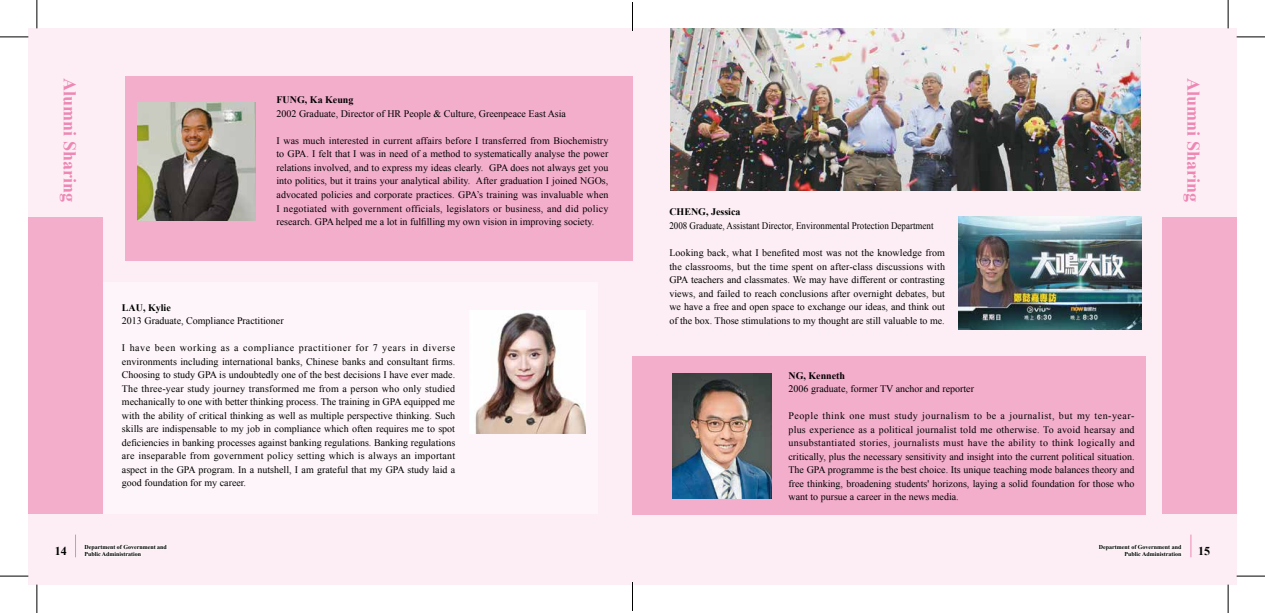
<style>
.page{position:relative;width:1265px;height:613px;background:#fff}
.page>*{position:absolute;margin:0;border:0;box-sizing:border-box;transform-origin:0 0}
.t1{font:700 18px "Times New Roman";color:#ee87b4}
.t2{font:700 12px "Times New Roman";color:#000}
.t3{font:10px/13.5px "Times New Roman";color:#000;text-align:justify}
.t4{font:10px "Times New Roman";color:#000;scale:.9 1}
.t5{font:700 10px "Times New Roman";color:#000}
.t6{font:700 6px/6.9px "Times New Roman";color:#000}
</style>
<div class="page">
<div style="left:28px;top:28px;width:1208px;height:556px;background:#fceef4"></div>
<div style="left:28px;top:217px;width:75px;height:296px;background:#f3aecc"></div>
<div style="left:1161px;top:217px;width:75px;height:296px;background:#f3aecc"></div>
<div style="left:103px;top:282px;width:495px;height:231px;background:#fdf5f9"></div>
<div style="left:125px;top:77px;width:507px;height:184px;background:#f3aecc"></div>
<div style="left:632px;top:356px;width:513px;height:158px;background:#f3aecc"></div>
<img style="left:670px;top:28px;width:470px;height:162px">
<img style="left:475px;top:312px;width:110px;height:121px">
<img style="left:672px;top:373px;width:99px;height:124px">
<img style="left:137px;top:102px;width:118px;height:118px">
<img style="left:958px;top:217px;width:183px;height:113px">
<svg style="left:75px;top:534px;width:1px;height:23px"></svg>
<svg style="left:1190px;top:534px;width:1px;height:23px"></svg>
<div style="left:83px;top:543px;width:85px;height:14px;background:#fcf5f8"></div>
<div style="left:1097px;top:543px;width:85px;height:14px;background:#fcf5f8"></div>
<svg style="left:0;top:37px;width:28px;height:1px"></svg>
<svg style="left:1236px;top:37px;width:28px;height:1px"></svg>
<svg style="left:0;top:575px;width:28px;height:1px"></svg>
<svg style="left:1236px;top:575px;width:28px;height:1px"></svg>
<svg style="left:37px;top:0;width:1px;height:28px"></svg>
<svg style="left:37px;top:584px;width:1px;height:28px"></svg>
<svg style="left:1227px;top:0;width:1px;height:28px"></svg>
<svg style="left:1227px;top:584px;width:1px;height:28px"></svg>
<hr style="left:631px;top:10px;width:2px;height:21px;background:#fff">
<hr style="left:631px;top:581px;width:2px;height:22px;background:#fff">
<svg style="left:632px;top:3px;width:1px;height:28px"></svg>
<svg style="left:632px;top:581px;width:1px;height:29px"></svg>
<h1 class="t1" style="left:82px;top:78px;width:125px;rotate:90deg">Alumni Sharing</h1>
<h1 class="t1" style="left:1205px;top:78px;width:125px;rotate:90deg">Alumni Sharing</h1>
<p class="t5" style="left:276px;top:93px;width:78px">FUNG, Ka Keung</p>
<p class="t3" style="left:276px;top:107px;width:291px">2002 Graduate, Director of HR People &amp; Culture, Greenpeace East Asia</p>
<p class="t3" style="left:276px;top:134px;width:333px">I was much interested in current affairs before I transferred from Biochemistry to GPA. I felt that I was in need of a method to systematically analyse the power relations involved, and to express my ideas clearly. GPA does not always get you into politics, but it trains your analytical ability. After graduation I joined NGOs, advocated policies and corporate practices. GPA’s training was invaluable when I negotiated with government officials, legislators or business, and did policy research. GPA helped me a lot in fulfilling my own vision in improving society.</p>
<p class="t5" style="left:669px;top:205px;width:73px">CHENG, Jessica</p>
<p class="t4" style="left:669px;top:219px;width:295px">2008 Graduate, Assistant Director, Environmental Protection Department</p>
<p class="t3" style="left:669px;top:245px;width:277px">Looking back, what I benefited most was not the knowledge from the classrooms, but the time spent on after-class discussions with GPA teachers and classmates. We may have different or contrasting views, and failed to reach conclusions after overnight debates, but we have a free and open space to exchange our ideas, and think out of the box. Those stimulations to my thought are still valuable to me.</p>
<p class="t5" style="left:122px;top:300px;width:50px">LAU, Kylie</p>
<p class="t3" style="left:122px;top:313px;width:163px">2013 Graduate, Compliance Practitioner</p>
<p class="t3" style="left:122px;top:340px;width:335px">I have been working as a compliance practitioner for 7 years in diverse environments including international banks, Chinese banks and consultant firms.<br>Choosing to study GPA is undoubtedly one of the best decisions I have ever made.<br>The three-year study journey transformed me from a person who only studied mechanically to one with better thinking process. The training in GPA equipped me with the ability of critical thinking as well as multiple perspective thinking. Such skills are indispensable to my job in compliance which often requires me to spot deficiencies in banking processes against banking regulations. Banking regulations are inseparable from government policy setting which is always an important aspect in the GPA program. In a nutshell, I am grateful that my GPA study laid a good foundation for my career.</p>
<p class="t5" style="left:788px;top:368px;width:58px">NG, Kenneth</p>
<p class="t3" style="left:788px;top:381px;width:187px">2006 graduate, former TV anchor and reporter</p>
<p class="t3" style="left:788px;top:408px;width:347px">People think one must study journalism to be a journalist, but my ten-year&shy;plus experience as a political journalist told me otherwise. To avoid hearsay and unsubstantiated stories, journalists must have the ability to think logically and critically, plus the necessary sensitivity and insight into the current political situation.<br>The GPA programme is the best choice. Its unique teaching mode balances theory and free thinking, broadening students' horizons, laying a solid foundation for those who want to pursue a career in the news media.</p>
<p class="t6" style="left:84px;top:543px;width:84px">Department of Government and<br>Public Administration</p>
<p class="t6" style="left:1098px;top:543px;width:84px;text-align:right">Department of Government and<br>Public Administration</p>
<p class="t2" style="left:55px;top:542px;width:13px">14</p>
<p class="t2" style="left:1197px;top:542px;width:13px">15</p>
</div>
